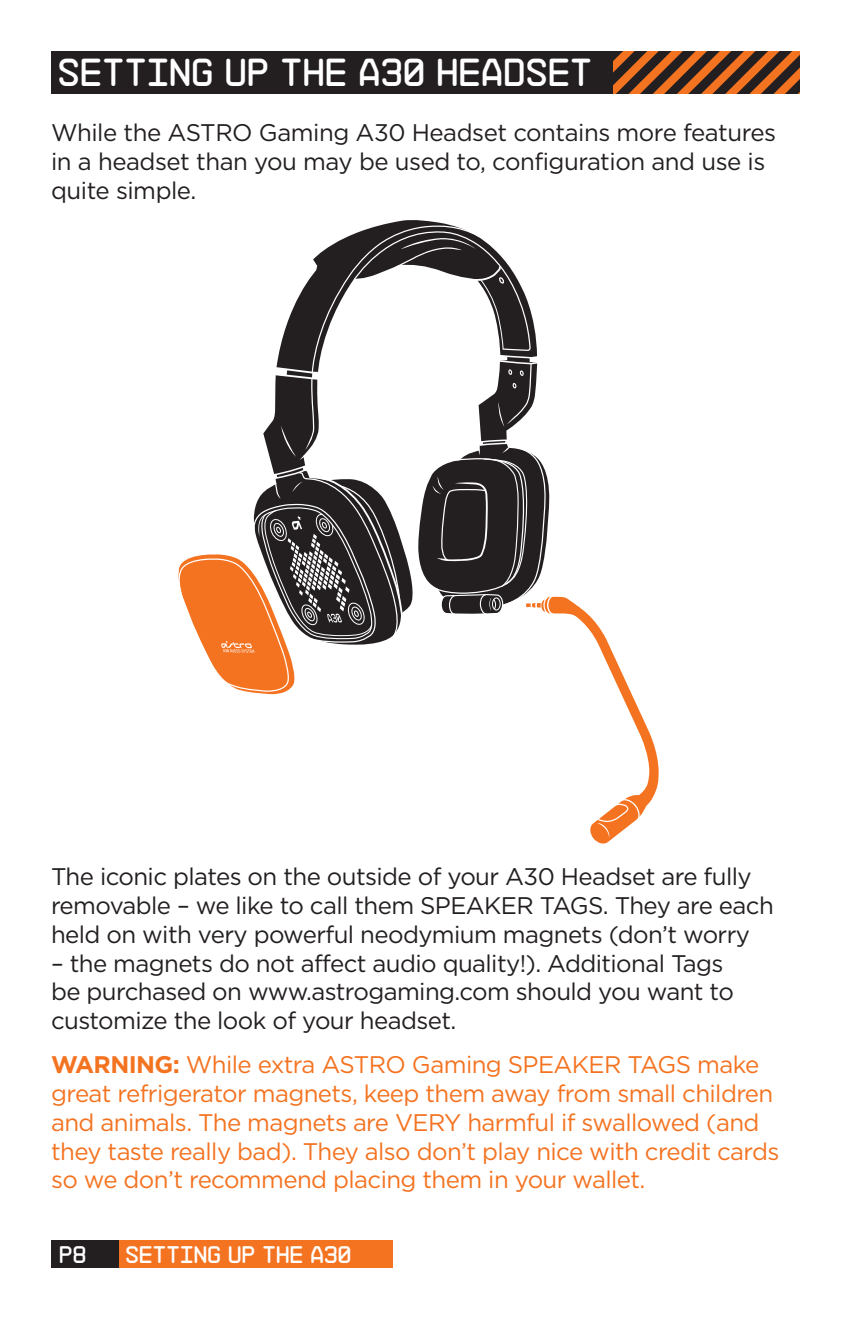
<style>
.page{position:relative;width:851px;height:1319px;background:#fff}
.page>*{position:absolute;margin:0;border:0;box-sizing:border-box;transform-origin:0 0}
.Gotham_Paragraph{font:39px "NB55 RMS";color:#fff}
.Gotham_Paragraph-2{font:24px/28.8px "Gotham";letter-spacing:-.025em;color:#231f20}
.Gotham_Paragraph-3{font:24px/28.8px "Gotham";letter-spacing:-.025em;color:#f47321}
.Footnote{font:24px "NB55 RMS";color:#fff}
.s1{font-weight:700}
</style>
<div class="page">
<div style="left:51px;top:1239px;width:71px;height:28px;background:#231f20"></div>
<div style="left:119px;top:1239px;width:274px;height:28px;background:#f47321"></div>
<div style="left:51px;top:51px;width:562px;height:43px;background:#231f20"></div>
<svg style="left:613px;top:51px;width:186px;height:43px;background:#864620"></svg>
<svg style="left:178px;top:225px;width:480px;height:619px"></svg>
<p class="Gotham_Paragraph" style="left:60px;top:50px;width:536px">SETTING UP THE A30 HEADSET</p>
<p class="Gotham_Paragraph-2" style="left:51px;top:118px;width:726px">While the ASTRO Gaming A30 Headset contains more features in a headset than you may be used to, configuration and use is quite simple.</p>
<p class="Gotham_Paragraph-2" style="left:51px;top:861px;width:724px">The iconic plates on the outside of your A30 Headset are fully removable – we like to call them SPEAKER TAGS. They are each held on with very powerful neodymium magnets (don’t worry</p>
<p class="Gotham_Paragraph-2" style="left:51px;top:948px;width:684px">– the magnets do not affect audio quality!). Additional Tags be purchased on www.astrogaming.com should you want to customize the look of your headset.</p>
<p class="Gotham_Paragraph-3" style="left:51px;top:1049px;width:729px"><span class="s1">WARNING:</span> While extra ASTRO Gaming SPEAKER TAGS make great refrigerator magnets, keep them away from small children and animals. The magnets are VERY harmful if swallowed (and they taste really bad). They also don’t play nice with credit cards so we don’t recommend placing them in your wallet.</p>
<p class="Footnote" style="left:60px;top:1239px;width:29px">P8</p>
<p class="Footnote" style="left:126px;top:1239px;width:228px">SETTING UP THE A30</p>
</div>
